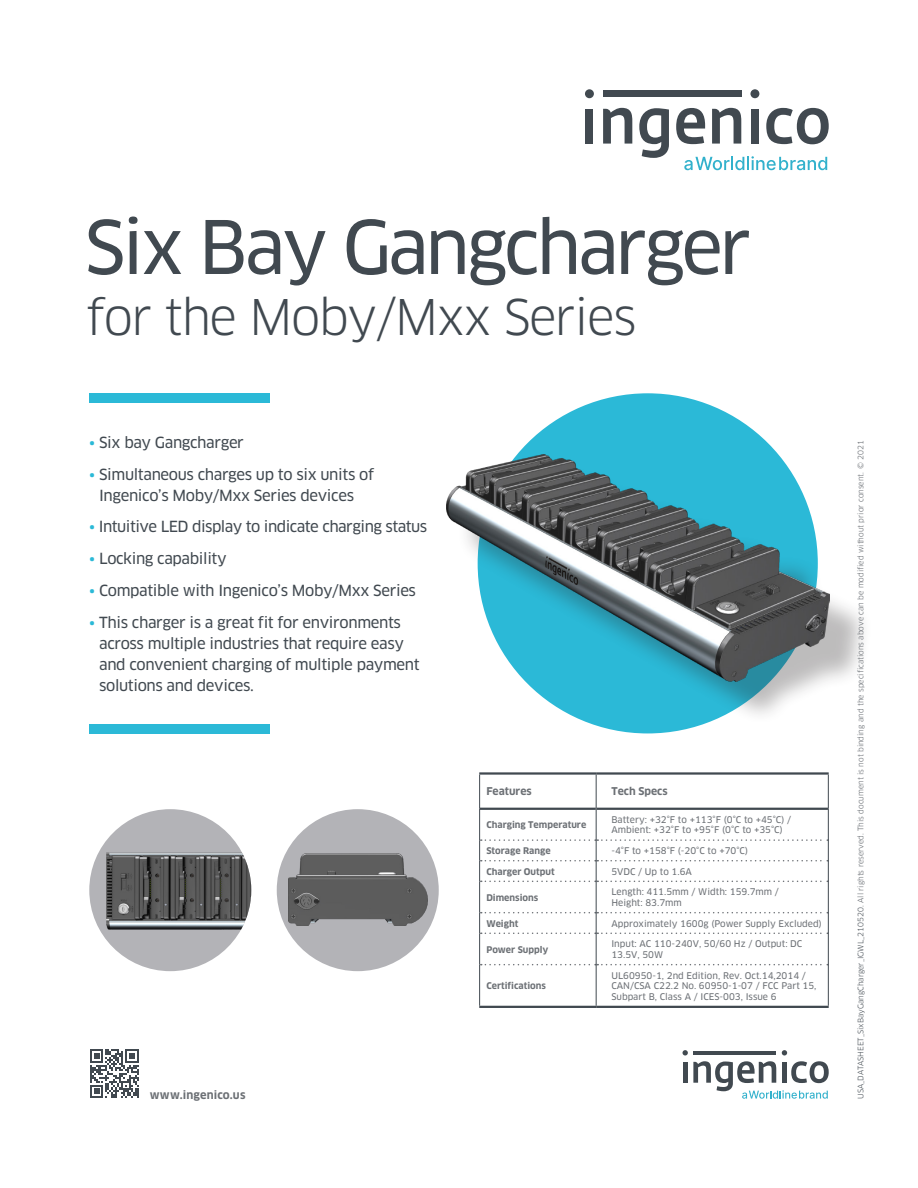
<style>
.page{position:relative;width:918px;height:1188px;background:#fff}
.page>*{position:absolute;margin:0;border:0;box-sizing:border-box;transform-origin:0 0}
.COUV_-_Titre{font:72px "Clan OT News";letter-spacing:-.05em;color:#414950}
.COUV_-_Titre-2{font:48px "Clan OT";letter-spacing:-.035em;color:#414950}
.COUV_-_Texte_points{font:15px/21px "Clan OT News";letter-spacing:-.025em;color:#414950}
.txt_tblo_gris{font:700 11.1px "Clan OT";letter-spacing:.01em;color:#6c7075}
.TAB_-_2_-_Col{font:700 10.5px "Clan OT";color:#6c7075}
.TAB_-_1_-_Col{font:700 10.5px "Clan OT";color:#6c7075}
.TAB_-_2_-_Col-2{font:9px/10.8px "Clan OT News";color:#6c7075}
.TAB_-_1_-_Col-2{font:700 9px "Clan OT";color:#6c7075}
.t1{font:7.5px "Clan OT";color:#5c6167}
.s1{color:#2bb9d7}
.s2{color:#414950}
</style>
<div class="page">
<div style="left:478px;top:393px;width:340px;height:340px;background:#2bb9d7;border-radius:50%"></div>
<div style="left:89px;top:393px;width:181px;height:10px;background:#2bb9d7"></div>
<div style="left:89px;top:724px;width:181px;height:9px;background:#2bb9d7"></div>
<svg style="left:481px;top:964px;width:347px;height:1px"></svg>
<hr style="left:479px;top:772px;width:117px;height:3px;background:#414950">
<hr style="left:596px;top:772px;width:233px;height:3px;background:#414950">
<hr style="left:480px;top:808px;width:116px;height:2px;background:#414950">
<hr style="left:597px;top:808px;width:231px;height:2px;background:#414950">
<hr style="left:479px;top:1006px;width:117px;height:2px;background:#414950">
<hr style="left:596px;top:1006px;width:233px;height:2px;background:#414950">
<hr style="left:479px;top:775px;width:1px;height:34px;background:#414950">
<hr style="left:596px;top:775px;width:1px;height:34px;background:#414950">
<hr style="left:828px;top:775px;width:1px;height:34px;background:#414950">
<hr style="left:479px;top:809px;width:1px;height:31px;background:#414950">
<hr style="left:596px;top:809px;width:1px;height:31px;background:#414950">
<hr style="left:828px;top:809px;width:1px;height:31px;background:#414950">
<svg style="left:479px;top:839px;width:350px;height:43px"></svg>
<hr style="left:479px;top:881px;width:1px;height:32px;background:#414950">
<hr style="left:596px;top:881px;width:1px;height:32px;background:#414950">
<hr style="left:828px;top:881px;width:1px;height:32px;background:#414950">
<svg style="left:479px;top:912px;width:350px;height:22px"></svg>
<hr style="left:479px;top:933px;width:1px;height:32px;background:#414950">
<hr style="left:596px;top:933px;width:1px;height:32px;background:#414950">
<hr style="left:828px;top:933px;width:1px;height:32px;background:#414950">
<hr style="left:479px;top:965px;width:1px;height:41px;background:#414950">
<hr style="left:596px;top:965px;width:1px;height:41px;background:#414950">
<hr style="left:828px;top:965px;width:1px;height:41px;background:#414950">
<svg style="left:90px;top:1049px;width:49px;height:49px"></svg>
<div style="left:457px;top:466px;width:416px;height:259px;background:#231f20;opacity:.3"></div>
<img style="left:446px;top:455px;width:383px;height:227px">
<div style="left:89px;top:809px;width:162px;height:162px;background:#b3b3b7;border-radius:50%"></div>
<img style="left:106px;top:852px;width:145px;height:78px">
<div style="left:277px;top:809px;width:162px;height:162px;background:#b3b3b7;border-radius:50%"></div>
<img style="left:289px;top:854px;width:139px;height:72px">
<svg style="left:683px;top:1050px;width:146px;height:49px"></svg>
<svg style="left:684px;top:156px;width:143px;height:14px"></svg>
<div style="left:586px;top:109px;width:7px;height:35px;background:#414950"></div>
<div style="left:603px;top:91px;width:138px;height:6px;background:#414950"></div>
<svg style="left:639px;top:108px;width:30px;height:50px"></svg>
<svg style="left:676px;top:108px;width:29px;height:36px"></svg>
<div style="left:751px;top:109px;width:8px;height:35px;background:#414950"></div>
<svg style="left:766px;top:108px;width:63px;height:36px"></svg>
<div style="left:585px;top:89px;width:9px;height:9px;background:#414950;border-radius:50%"></div>
<div style="left:750px;top:89px;width:9px;height:9px;background:#414950;border-radius:50%"></div>
<svg style="left:603px;top:108px;width:29px;height:36px"></svg>
<svg style="left:712px;top:108px;width:29px;height:36px"></svg>
<p class="COUV_-_Titre" style="left:85px;top:205px;width:668px">Six Bay Gangcharger</p>
<p class="COUV_-_Titre-2" style="left:86px;top:288px;width:552px">for the Moby/Mxx Series</p>
<p class="COUV_-_Texte_points" style="left:89px;top:432px;width:156px"><span class="s1">•</span> Six bay Gangcharger</p>
<p class="COUV_-_Texte_points" style="left:99px;top:464px;width:276px;text-indent:-10px"><span class="s1">•</span> Simultaneous charges up to six units of<br>Ingenico’s Moby/Mxx Series devices</p>
<p class="COUV_-_Texte_points" style="left:89px;top:516px;width:339px"><span class="s1">•</span> Intuitive LED display to indicate charging status</p>
<p class="COUV_-_Texte_points" style="left:89px;top:548px;width:139px"><span class="s1">•</span> Locking capability</p>
<p class="COUV_-_Texte_points" style="left:89px;top:580px;width:328px"><span class="s1">•</span> Compatible with Ingenico’s Moby/Mxx Series</p>
<p class="COUV_-_Texte_points" style="left:99px;top:612px;width:322px;text-indent:-10px"><span class="s1">•</span> This charger is a great fit for environments across multiple industries that require easy and convenient charging of multiple payment solutions and devices.</p>
<p class="txt_tblo_gris" style="left:150px;top:1088px;width:97px">www.ingenico.us</p>
<p class="TAB_-_1_-_Col" style="left:486px;top:785px;width:47px">Features</p>
<p class="TAB_-_2_-_Col" style="left:611px;top:785px;width:58px">Tech Specs</p>
<p class="TAB_-_1_-_Col-2" style="left:486px;top:819px;width:101px">Charging Temperature</p>
<p class="TAB_-_2_-_Col-2" style="left:611px;top:814px;width:181px">Battery: +32°F to +113°F (0°C to +45°C) /<br>Ambient: +32°F to +95°F (0°C to +35°C)</p>
<p class="TAB_-_1_-_Col-2" style="left:486px;top:845px;width:66px">Storage Range</p>
<p class="TAB_-_2_-_Col-2" style="left:611px;top:845px;width:138px">-4°F to +158°F (-20°C to +70°C)</p>
<p class="TAB_-_1_-_Col-2" style="left:486px;top:866px;width:70px">Charger Output</p>
<p class="TAB_-_2_-_Col-2" style="left:611px;top:866px;width:82px">5VDC / Up to 1.6A</p>
<p class="TAB_-_1_-_Col-2" style="left:486px;top:892px;width:53px">Dimensions</p>
<p class="TAB_-_2_-_Col-2" style="left:611px;top:886px;width:169px">Length: 411.5mm / Width: 159.7mm /<br>Height: 83.7mm</p>
<p class="TAB_-_1_-_Col-2" style="left:486px;top:918px;width:34px">Weight</p>
<p class="TAB_-_2_-_Col-2" style="left:611px;top:918px;width:212px">Approximately 1600g (Power Supply Excluded)</p>
<p class="TAB_-_1_-_Col-2" style="left:486px;top:944px;width:64px">Power Supply</p>
<p class="TAB_-_2_-_Col-2" style="left:611px;top:938px;width:192px">Input: AC 110-240V, 50/60 Hz / Output: DC<br>13.5V, 50W</p>
<p class="TAB_-_1_-_Col-2" style="left:486px;top:981px;width:61px">Certifications</p>
<p class="TAB_-_2_-_Col-2" style="left:611px;top:970px;width:207px">UL60950-1, 2nd Edition, Rev. Oct.14,2014 /<br>CAN/CSA C22.2 No. 60950-1-07 / FCC Part 15,<br>Subpart B, Class A / ICES-003, Issue 6</p>
<p class="t1" style="left:856px;top:1099px;width:660px;rotate:-90deg"><span class="s2">USA_DATASHEET_SixBayGangCharger_IGWL_210520.</span> All rights reserved. This document is not binding and the specifications above can be modified without prior consent. © 2021</p>
</div>
